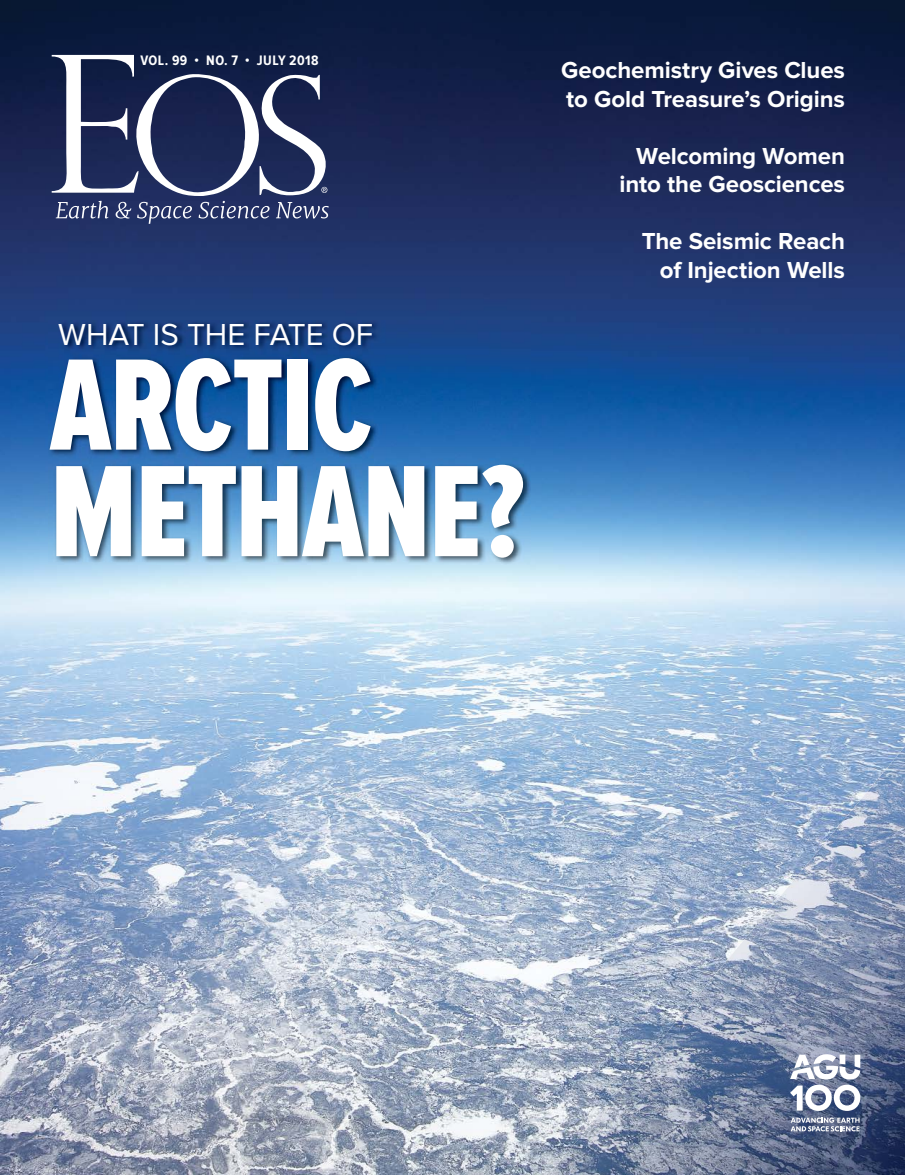
<style>
.page{position:relative;width:905px;height:1175px;background:#fff}
.page>*{position:absolute;margin:0;border:0;box-sizing:border-box;transform-origin:0 0}
.t1{font:135px/106.5px "Proxima Nova A Ex Cn Extrabld";letter-spacing:-.015em;color:#fff}
.t2{font:31.5px "Proxima Nova A";letter-spacing:-.005em;color:#fff}
.t3{font:700 24px/28.5px "Proxima Nova";letter-spacing:-.005em;color:#fff;text-align:right}
.t4{font:700 14.25px "Proxima Nova Cond";letter-spacing:.03em;color:#fff}
</style>
<div class="page">
<img style="left:0;top:0;width:904px;height:1174px">
<svg style="left:52px;top:55px;width:277px;height:169px"></svg>
<img style="left:48px;top:321px;width:483px;height:243px">
<img style="left:853px;top:746px;width:51px;height:428px">
<img style="left:803px;top:807px;width:51px;height:367px">
<img style="left:752px;top:868px;width:51px;height:306px">
<img style="left:701px;top:929px;width:51px;height:245px">
<img style="left:649px;top:991px;width:52px;height:183px">
<img style="left:599px;top:1052px;width:51px;height:122px">
<img style="left:548px;top:1113px;width:51px;height:61px">
<svg style="left:790px;top:1117px;width:69px;height:14px"></svg>
<svg style="left:790px;top:1054px;width:70px;height:56px"></svg>
<p class="t4" style="left:140px;top:52px;width:180px">VOL. 99 • NO. 7 • JULY 2018</p>
<h2 class="t2" style="left:58px;top:316px;width:316px">WHAT IS THE FATE OF</h2>
<h1 class="t1" style="left:50px;top:351px;width:476px">ARCTIC<br>METHANE?</h1>
<p class="t3" style="left:561px;top:56px;width:285px;text-align:left">Geochemistry Gives Clues to Gold Treasure’s Origins</p>
<p class="t3" style="left:619px;top:142px;width:227px">Welcoming Women into the Geosciences</p>
<p class="t3" style="left:642px;top:227px;width:204px">The Seismic Reach of Injection Wells</p>
</div>
